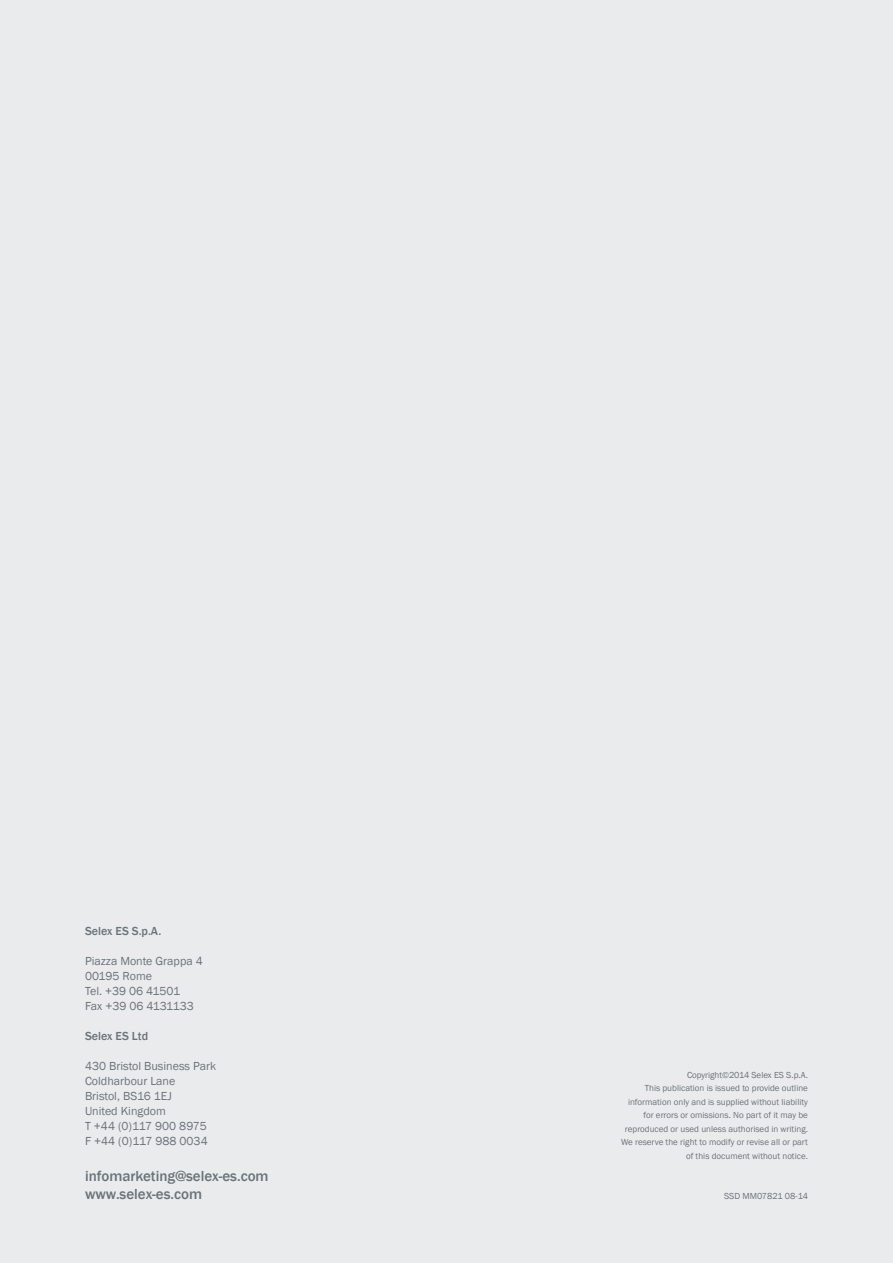
<style>
.page{position:relative;width:893px;height:1263px;background:#eaebec}
.page>*{position:absolute;margin:0;border:0;box-sizing:border-box;transform-origin:0 0}
.t1{font:500 15px/18px "Franklin Gothic";color:#6a737b}
.t2{font:12px/15px "Franklin Gothic";color:#6a737b}
.t3{font:500 12px "Franklin Gothic";color:#6a737b}
.t4{font:9px/13.5px "Franklin Gothic";color:#6a737b;text-align:right}
</style>
<div class="page">
<hr style="left:892px;top:0;width:1px;height:731px;background:#003763">
<h2 class="t3" style="left:85px;top:924px;width:78px">Selex ES S.p.A.</h2>
<h2 class="t2" style="left:85px;top:954px;width:119px">Piazza Monte Grappa 4<br>00195 Rome<br>Tel. +39 06 41501<br>Fax +39 06 4131133</h2>
<h2 class="t3" style="left:85px;top:1029px;width:65px">Selex ES Ltd</h2>
<h2 class="t2" style="left:85px;top:1059px;width:133px">430 Bristol Business Park<br>Coldharbour Lane<br>Bristol, BS16 1EJ<br>United Kingdom<br>T +44 (0)117 900 8975<br>F +44 (0)117 988 0034</h2>
<h1 class="t1" style="left:85px;top:1167px;width:185px">infomarketing@selex-es.com www.selex-es.com</h1>
<p class="t4" style="left:621px;top:1068px;width:189px">Copyright©2014 Selex ES S.p.A.<br>This publication is issued to provide outline information only and is supplied without liability for errors or omissions. No part of it may be reproduced or used unless authorised in writing.<br>We reserve the right to modify or revise all or part of this document without notice.</p>
<p class="t4" style="left:724px;top:1190px;width:85px">SSD MM07821 08-14</p>
</div>
